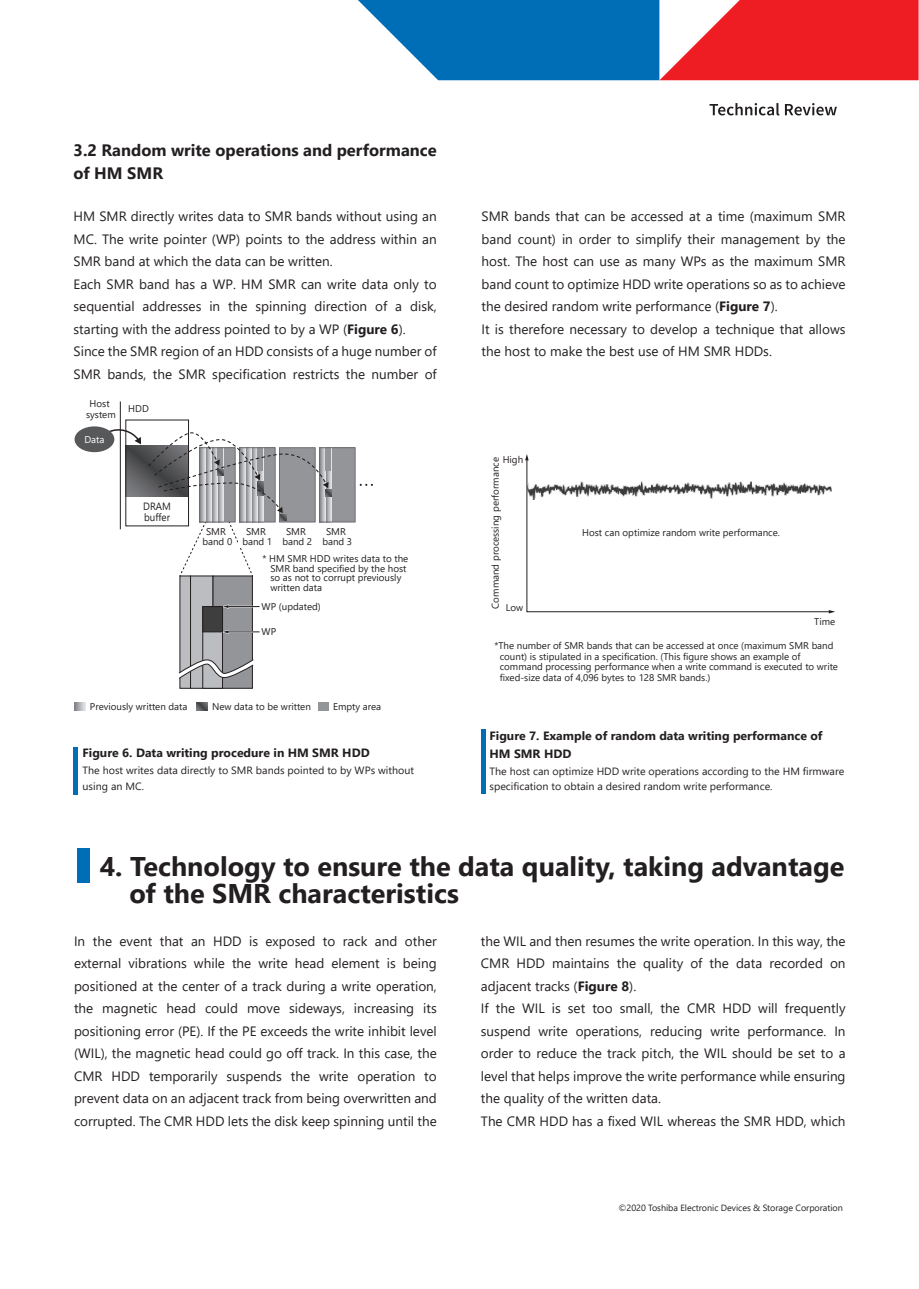
<style>
.page{position:relative;width:919px;height:1289px;background:#fff}
.page>*{position:absolute;margin:0;border:0;box-sizing:border-box;transform-origin:0 0}
.t1{font:700 27px/27px "Segoe UI";color:#231f20}
.t2{font:700 16.5px/22.5px "Segoe UI";color:#231f20}
.t3{font:13.5px/22.5px "Segoe UI";color:#231f20}
.t4{font:700 12px/18px "Segoe UI";color:#231f20}
.t5{font:10.5px/16px "Segoe UI";color:#231f20}
.t6{font:10.5px/11.2px "Segoe UI";color:#231f20;scale:.93 1}
.t7{font:9.75px/10.5px "Segoe UI";color:#231f20;text-align:center}
.t8{font:9.75px "Segoe UI";color:#fff}
.t9{font:9px "Segoe UI";letter-spacing:-.005em;color:#231f20}
.s1{font-weight:700}
</style>
<div class="page">
<svg style="left:358px;top:0;width:560px;height:80px;background:#806287"></svg>
<svg style="left:709px;top:103px;width:127px;height:12px"></svg>
<svg style="left:525px;top:454px;width:310px;height:159px"></svg>
<img style="left:527px;top:481px;width:304px;height:18px">
<div style="left:73px;top:747px;width:5px;height:47px;background:#006db7"></div>
<div style="left:179px;top:575px;width:12px;height:113px;background:#bcbdc0"></div>
<div style="left:190px;top:575px;width:23px;height:113px;background:#bcbdc0;border:1px solid #231f20"></div>
<div style="left:213px;top:575px;width:40px;height:113px;background:#939598;border:1px solid #231f20"></div>
<div style="left:202px;top:606px;width:21px;height:82px;background:#bcbdc0;border:1px solid #231f20"></div>
<svg style="left:127px;top:445px;width:20px;height:51px"></svg>
<div style="left:125px;top:419px;width:64px;height:107px;border:1px solid #231f20"></div>
<svg style="left:109px;top:427px;width:32px;height:17px"></svg>
<hr style="left:120px;top:401px;width:1px;height:128px;background:#231f20">
<div style="left:75px;top:426px;width:39px;height:26px;background:#57585a;border-radius:50%"></div>
<div style="left:343px;top:447px;width:6px;height:75px;background:#939598"></div>
<div style="left:349px;top:447px;width:6px;height:75px;background:#939598"></div>
<div style="left:331px;top:447px;width:6px;height:75px;background:#939598"></div>
<div style="left:337px;top:447px;width:6px;height:75px;background:#939598"></div>
<div style="left:319px;top:447px;width:36px;height:75px;border:1px solid #6c6d70"></div>
<svg style="left:359px;top:484px;width:14px;height:2px"></svg>
<hr style="left:227px;top:605px;width:32px;height:2px;background:#fff">
<hr style="left:227px;top:606px;width:32px;height:1px;background:#231f20">
<svg style="left:223px;top:604px;width:6px;height:4px"></svg>
<hr style="left:227px;top:631px;width:32px;height:1px;background:#231f20">
<svg style="left:221px;top:629px;width:8px;height:5px"></svg>
<div style="left:202px;top:606px;width:21px;height:26px;background:#3e3e3f;border:1px solid #231f20"></div>
<svg style="left:178px;top:659px;width:76px;height:20px"></svg>
<svg style="left:147px;top:432px;width:184px;height:144px"></svg>
<svg style="left:75px;top:702px;width:10px;height:8px"></svg>
<svg style="left:197px;top:702px;width:10px;height:8px"></svg>
<div style="left:318px;top:702px;width:10px;height:8px;background:#939598"></div>
<div style="left:238px;top:535px;width:9px;height:12px;background:#fff"></div>
<hr style="left:481px;top:729px;width:4px;height:65px;background:#006db7">
<div style="left:77px;top:848px;width:12px;height:34px;background:#006db7"></div>
<p class="t2" style="left:74px;top:138px;width:365px">3.2 Random write operations and performance of HM SMR</p>
<p class="t3" style="left:74px;top:204px;width:365px">HM SMR directly writes data to SMR bands without using an MC. The write pointer (WP) points to the address within an SMR band at which the data can be written.<br>Each SMR band has a WP. HM SMR can write data only to sequential addresses in the spinning direction of a disk, starting with the address pointed to by a WP (<span class="s1">Figure 6</span>).<br>Since the SMR region of an HDD consists of a huge number of SMR bands, the SMR specification restricts the number of</p>
<p class="t7" style="left:86px;top:397px;width:31px">Host system</p>
<p class="t7" style="left:128px;top:402px;width:22px">HDD</p>
<p class="t8" style="left:84px;top:430px;width:22px">Data</p>
<p class="t6" style="left:143px;top:500px;width:31px">DRAM buffer</p>
<p class="t7" style="left:242px;top:525px;width:31px">SMR band 1</p>
<p class="t7" style="left:202px;top:525px;width:31px">SMR band 0</p>
<p class="t7" style="left:282px;top:525px;width:31px">SMR band 2</p>
<p class="t7" style="left:322px;top:525px;width:31px">SMR band 3</p>
<p class="t7" style="left:270px;top:552px;width:139px;line-height:9.8px;text-align:left;text-indent:-8px">* HM SMR HDD writes data to the<br>SMR band specified by the host so as not to corrupt previously written data</p>
<p class="t7" style="left:261px;top:600px;width:61px">WP (updated)</p>
<p class="t7" style="left:261px;top:625px;width:16px">WP</p>
<p class="t7" style="left:90px;top:700px;width:99px">Previously written data</p>
<p class="t7" style="left:212px;top:700px;width:100px">New data to be written</p>
<p class="t7" style="left:333px;top:700px;width:50px">Empty area</p>
<p class="t4" style="left:82px;top:743px;width:289px">Figure 6. Data writing procedure in HM SMR HDD</p>
<p class="t5" style="left:82px;top:761px;width:333px">The host writes data directly to SMR bands pointed to by WPs without using an MC.</p>
<p class="t3" style="left:481px;top:204px;width:365px">SMR bands that can be accessed at a time (maximum SMR band count) in order to simplify their management by the host. The host can use as many WPs as the maximum SMR band count to optimize HDD write operations so as to achieve the desired random write performance (<span class="s1">Figure 7</span>).<br>It is therefore necessary to develop a technique that allows the host to make the best use of HM SMR HDDs.</p>
<p class="t7" style="left:502px;top:453px;width:22px">High</p>
<p class="t7" style="left:489px;top:608px;width:153px;rotate:-90deg">Command processing performance</p>
<p class="t7" style="left:506px;top:601px;width:19px">Low</p>
<p class="t7" style="left:582px;top:526px;width:199px">Host can optimize random write performance.</p>
<p class="t7" style="left:814px;top:615px;width:22px">Time</p>
<p class="t7" style="left:499px;top:640px;width:340px;text-align:left;text-indent:-5px">*The number of SMR bands that can be accessed at once (maximum SMR band count) is stipulated in a specification. (This figure shows an example of command processing performance when a write command is executed to write fixed-size data of 4,096 bytes to 128 SMR bands.)</p>
<p class="t4" style="left:489px;top:726px;width:334px">Figure 7. Example of random data writing performance of<br>HM SMR HDD</p>
<p class="t5" style="left:489px;top:762px;width:356px;line-height:15.6px">The host can optimize HDD write operations according to the HM firmware specification to obtain a desired random write performance.</p>
<h1 class="t1" style="left:129px;top:850px;width:716px;text-indent:-30px">4. Technology to ensure the data quality, taking advantage of the SMR characteristics</h1>
<p class="t3" style="left:481px;top:928px;width:366px">the WIL and then resumes the write operation. In this way, the CMR HDD maintains the quality of the data recorded on adjacent tracks (<span class="s1">Figure 8</span>).<br>If the WIL is set too small, the CMR HDD will frequently suspend write operations, reducing write performance. In order to reduce the track pitch, the WIL should be set to a level that helps improve the write performance while ensuring the quality of the written data.<br>The CMR HDD has a fixed WIL whereas the SMR HDD, which</p>
<p class="t3" style="left:74px;top:928px;width:364px;text-align:justify">In the event that an HDD is exposed to rack and other external vibrations while the write head element is being positioned at the center of a track during a write operation, the magnetic head could move sideways, increasing its positioning error (PE). If the PE exceeds the write inhibit level (WIL), the magnetic head could go off track. In this case, the CMR HDD temporarily suspends the write operation to prevent data on an adjacent track from being overwritten and corrupted. The CMR HDD lets the disk keep spinning until the</p>
<p class="t9" style="left:618px;top:1199px;width:226px">©2020 Toshiba Electronic Devices &amp; Storage Corporation</p>
</div>
